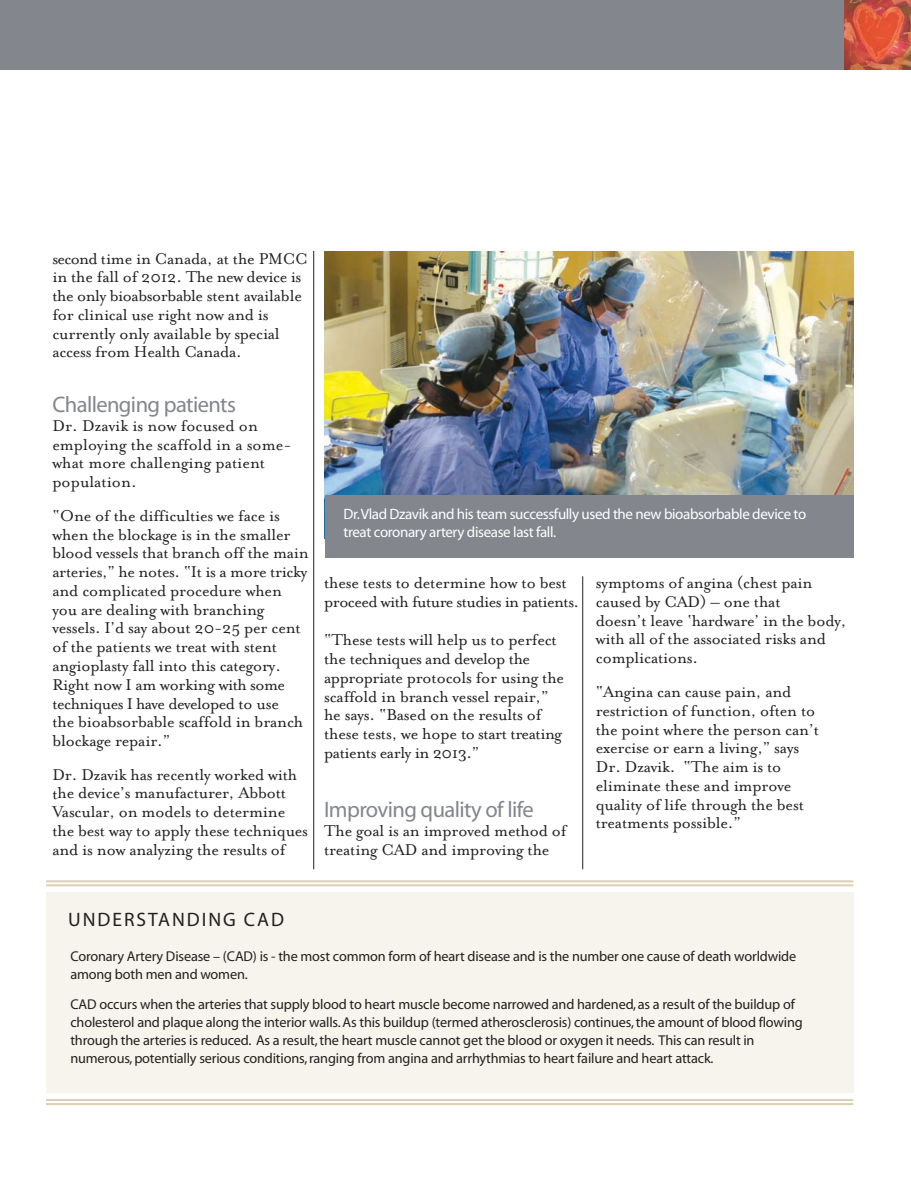
<style>
.page{position:relative;width:911px;height:1181px;background:#fff}
.page>*{position:absolute;margin:0;border:0;box-sizing:border-box;transform-origin:0 0}
.t1{font:22.5px "Myriad";letter-spacing:-.025em;color:#83868c}
.t2{font:19.5px "Myriad";letter-spacing:.1em;color:#231f20}
.t3{font:18px/18.8px "Mrs Eaves Roman";letter-spacing:-.01em;color:#231f20}
.t4{font:18px/18.8px "Mrs Eaves Roman";letter-spacing:-.03em;color:#231f20}
.t5{font:15px/18px "Myriad";letter-spacing:-.025em;color:#fff}
.t6{font:14.25px/18px "Myriad";letter-spacing:-.01em;color:#231f20}
</style>
<div class="page">
<div style="left:0;top:0;width:911px;height:69px;background:#83868c"></div>
<img style="left:844px;top:0;width:67px;height:70px">
<hr style="left:313px;top:251px;width:1px;height:618px;background:#231f20">
<hr style="left:582px;top:576px;width:1px;height:293px;background:#231f20">
<img style="left:325px;top:251px;width:528px;height:244px">
<div style="left:325px;top:495px;width:528px;height:62px;background:#83868c"></div>
<hr style="left:46px;top:880px;width:807px;height:2px;background:#dacfb0">
<hr style="left:46px;top:884px;width:807px;height:2px;background:#dacfb0">
<hr style="left:46px;top:1099px;width:807px;height:2px;background:#dacfb0">
<hr style="left:46px;top:1103px;width:807px;height:2px;background:#dacfb0">
<div style="left:46px;top:893px;width:807px;height:200px;background:#f6f4ed"></div>
<p class="t3" style="left:52px;top:248px;width:257px">second time in Canada, at the PMCC in the fall of 2012. The new device is the only bioabsorbable stent available for clinical use right now and is currently only available by special access from Health Canada.</p>
<p class="t1" style="left:52px;top:396px;width:185px">Challenging patients</p>
<p class="t3" style="left:52px;top:415px;width:241px">Dr. Dzavik is now focused on employing the scaffold in a some&shy;what more challenging patient population.</p>
<p class="t3" style="left:52px;top:505px;width:258px">“One of the difficulties we face is when the blockage is in the smaller blood vessels that branch off the main arteries,” he notes. “It is a more tricky and complicated procedure when you are dealing with branching vessels. I’d say about 20-25 per cent of the patients we treat with stent angioplasty fall into this category.<br>Right now I am working with some techniques I have developed to use<br>the bioabsorbable scaffold in branch blockage repair.”</p>
<p class="t3" style="left:52px;top:764px;width:257px">Dr. Dzavik has recently worked with the device’s manufacturer, Abbott Vascular, on models to determine the best way to apply these techniques and is now analyzing the results of</p>
<p class="t5" style="left:343px;top:506px;width:464px">Dr.Vlad Dzavik and his team successfully used the new bioabsorbable device to treat coronary artery disease last fall.</p>
<p class="t4" style="left:324px;top:573px;width:257px">these tests to determine how to best proceed with future studies in patients.</p>
<p class="t3" style="left:324px;top:630px;width:242px">“These tests will help us to perfect the techniques and develop the appropriate protocols for using the scaffold in branch vessel repair,” he says. “Based on the results of these tests, we hope to start treating patients early in 2013.”</p>
<p class="t1" style="left:324px;top:801px;width:211px">Improving quality of life</p>
<p class="t3" style="left:324px;top:820px;width:244px">The goal is an improved method of treating CAD and improving the</p>
<p class="t3" style="left:596px;top:573px;width:252px">symptoms of angina (chest pain caused by CAD) – one that<br>doesn’t leave ‘hardware’ in the body, with all of the associated risks and complications.</p>
<p class="t3" style="left:596px;top:681px;width:225px">“Angina can cause pain, and restriction of function, often to the point where the person can’t exercise or earn a living,” says<br>Dr. Dzavik. “The aim is to eliminate these and improve quality of life through the best treatments possible.”</p>
<p class="t2" style="left:68px;top:912px;width:217px">UNDERSTANDING CAD</p>
<p class="t6" style="left:70px;top:948px;width:727px">Coronary Artery Disease – (CAD) is - the most common form of heart disease and is the number one cause of death worldwide among both men and women.</p>
<p class="t6" style="left:70px;top:996px;width:734px">CAD occurs when the arteries that supply blood to heart muscle become narrowed and hardened, as a result of the buildup of cholesterol and plaque along the interior walls. As this buildup (termed atherosclerosis) continues, the amount of blood flowing through the arteries is reduced. As a result, the heart muscle cannot get the blood or oxygen it needs. This can result in numerous, potentially serious conditions, ranging from angina and arrhythmias to heart failure and heart attack.</p>
</div>
